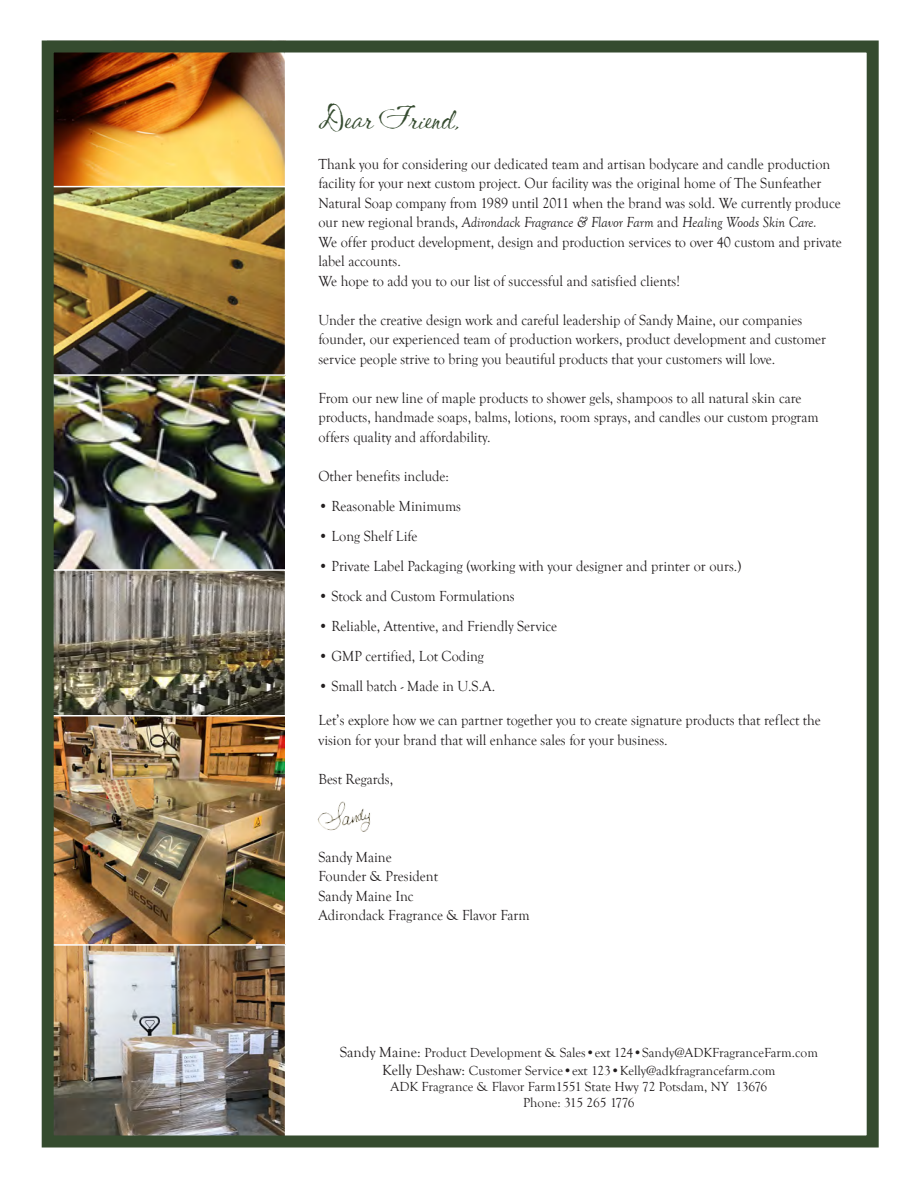
<style>
.page{position:relative;width:918px;height:1188px;background:#fff}
.page>*{position:absolute;margin:0;border:0;box-sizing:border-box;transform-origin:0 0}
.t1{font:36px "Shishoni Brush";color:#354b2f;scale:.95 1}
.t2{font:15px/19.5px "Goudy Old Style T";color:#231f20;scale:.95 1}
.t3{font:13.5px/18px "Goudy Old Style T";color:#231f20;text-align:center}
.s1{font-style:italic}
.s2{font-size:15px}
</style>
<div class="page">
<img style="left:55px;top:376px;width:230px;height:759px">
<div style="left:47px;top:944px;width:239px;height:200px;border:2px solid #fff"></div>
<img style="left:55px;top:188px;width:228px;height:185px">
<div style="left:47px;top:185px;width:239px;height:191px;border:2px solid #fff"></div>
<div style="left:47px;top:569px;width:239px;height:148px;border:2px solid #fff"></div>
<img style="left:55px;top:53px;width:228px;height:131px">
<div style="left:47px;top:40px;width:239px;height:147px;border:2px solid #fff"></div>
<img style="left:317px;top:801px;width:53px;height:31px">
<div style="left:42px;top:40px;width:837px;height:1108px;border:12px solid #354b2f"></div>
<h1 class="t1" style="left:318px;top:97px;width:150px">Dear Friend,</h1>
<p class="t2" style="left:318px;top:155px;width:552px">Thank you for considering our dedicated team and artisan bodycare and candle production facility for your next custom project. Our facility was the original home of The Sunfeather Natural Soap company from 1989 until 2011 when the brand was sold. We currently produce our new regional brands, <span class="s1">Adirondack Fragrance &amp; Flavor Farm</span> and <span class="s1">Healing Woods Skin Care.<br></span>We offer product development, design and production services to over 40 custom and private label accounts.<br>We hope to add you to our list of successful and satisfied clients!</p>
<p class="t2" style="left:318px;top:311px;width:536px">Under the creative design work and careful leadership of Sandy Maine, our companies founder, our experienced team of production workers, product development and customer service people strive to bring you beautiful products that your customers will love.</p>
<p class="t2" style="left:318px;top:389px;width:528px">From our new line of maple products to shower gels, shampoos to all natural skin care products, handmade soaps, balms, lotions, room sprays, and candles our custom program offers quality and affordability.</p>
<p class="t2" style="left:318px;top:467px;width:139px">Other benefits include:</p>
<p class="t2" style="left:318px;top:497px;width:152px">• Reasonable Minimums</p>
<p class="t2" style="left:318px;top:527px;width:106px">• Long Shelf Life</p>
<p class="t2" style="left:318px;top:557px;width:447px">• Private Label Packaging (working with your designer and printer or ours.)</p>
<p class="t2" style="left:318px;top:587px;width:208px">• Stock and Custom Formulations</p>
<p class="t2" style="left:318px;top:617px;width:253px">• Reliable, Attentive, and Friendly Service</p>
<p class="t2" style="left:318px;top:647px;width:176px">• GMP certified, Lot Coding</p>
<p class="t2" style="left:318px;top:677px;width:188px">• Small batch - Made in U.S.A.</p>
<p class="t2" style="left:318px;top:711px;width:530px">Let’s explore how we can partner together you to create signature products that reflect the vision for your brand that will enhance sales for your business.</p>
<p class="t2" style="left:318px;top:770px;width:80px">Best Regards,</p>
<p class="t2" style="left:318px;top:848px;width:224px">Sandy Maine<br>Founder &amp; President<br>Sandy Maine Inc<br>Adirondack Fragrance &amp; Flavor Farm</p>
<p class="t3" style="left:340px;top:1044px;width:480px"><span class="s2">Sandy Maine:</span> Product Development &amp; Sales•ext 124•Sandy@ADKFragranceFarm.com<br><span class="s2">Kelly Deshaw:</span> Customer Service•ext 123•Kelly@adkfragrancefarm.com</p>
<p class="t3" style="left:390px;top:1079px;width:378px;line-height:16.2px">ADK Fragrance &amp; Flavor Farm1551 State Hwy 72 Potsdam, NY 13676<br>Phone: 315 265 1776</p>
</div>
